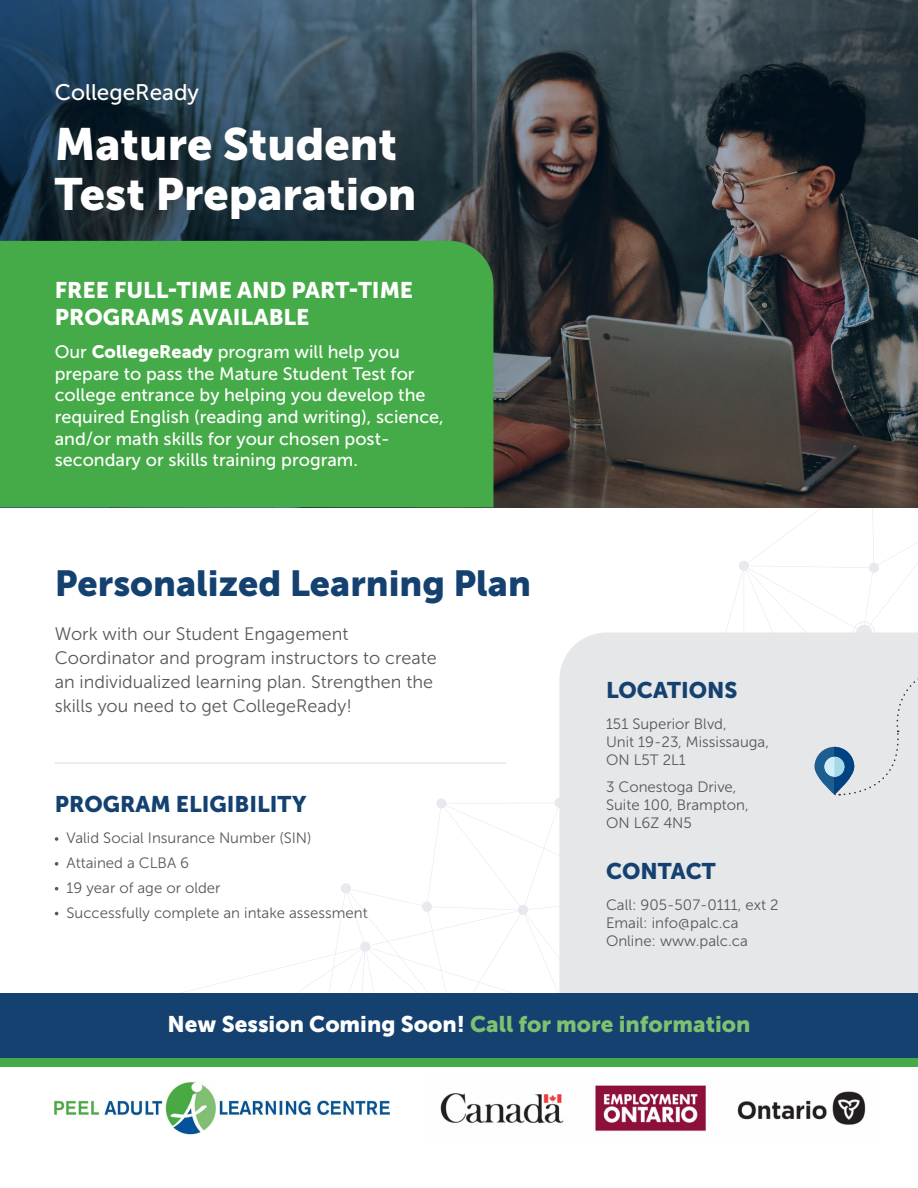
<style>
.page{position:relative;width:918px;height:1188px;background:#fff}
.page>*{position:absolute;margin:0;border:0;box-sizing:border-box;transform-origin:0 0}
.t1{font:45px/49.5px "Museo Sans 900";color:#fff}
.t2{font:36px "Museo Sans 900";color:#144170}
.t3{font:22.5px "Museo Sans 900";color:#81bf71}
.t4{font:22.5px/27px "Museo Sans 900";color:#fff}
.t5{font:22.5px "Museo Sans 900";color:#144170}
.t6{font:22.5px "Museo Sans 500";color:#fff}
.t7{font:18px/21.6px "Museo Sans 500";color:#fff}
.t8{font:18px/24px "Museo Sans 300";color:#57585a}
.t9{font:15px "Museo Sans 300";color:#57585a}
.s1{font-family:"Museo Sans 900"}
.s2{color:#fff}
</style>
<div class="page">
<div style="left:559px;top:632px;width:359px;height:361px;background:#e6e7e9"></div>
<img style="left:440px;top:1085px;width:426px;height:46px">
<img style="left:54px;top:1082px;width:336px;height:52px">
<svg style="left:815px;top:663px;width:103px;height:133px;background:#d4dbe1"></svg>
<img style="left:0;top:0;width:918px;height:507px">
<div style="left:0;top:241px;width:494px;height:266px;background:#45ab48"></div>
<svg style="left:55px;top:837px;width:3px;height:4px"></svg>
<svg style="left:55px;top:862px;width:3px;height:4px"></svg>
<svg style="left:55px;top:887px;width:3px;height:4px"></svg>
<hr style="left:55px;top:762px;width:451px;height:2px;background:#e6e7e9">
<div style="left:0;top:1002px;width:918px;height:65px;background:#45ab48"></div>
<div style="left:0;top:993px;width:918px;height:65px;background:#144170"></div>
<p class="t6" style="left:55px;top:80px;width:146px">CollegeReady</p>
<p class="t1" style="left:55px;top:120px;width:363px">Mature Student<br>Test Preparation</p>
<p class="t4" style="left:55px;top:277px;width:360px">FREE FULL-TIME AND PART-TIME<br>PROGRAMS AVAILABLE</p>
<p class="t7" style="left:55px;top:341px;width:391px">Our <span class="s1">CollegeReady</span> program will help you prepare to pass the Mature Student Test for college entrance by helping you develop the required English (reading and writing), science, and/or math skills for your chosen post&shy;secondary or skills training program.</p>
<p class="t2" style="left:55px;top:562px;width:478px">Personalized Learning Plan</p>
<p class="t8" style="left:55px;top:622px;width:383px">Work with our Student Engagement Coordinator and program instructors to create an individualized learning plan. Strengthen the skills you need to get CollegeReady!</p>
<p class="t5" style="left:55px;top:791px;width:253px">PROGRAM ELIGIBILITY</p>
<p class="t9" style="left:67px;top:830px;width:247px">Valid Social Insurance Number (SIN)</p>
<p class="t9" style="left:67px;top:855px;width:124px">Attained a CLBA 6</p>
<p class="t9" style="left:67px;top:880px;width:156px">19 year of age or older</p>
<p class="t9" style="left:67px;top:904px;width:303px">Successfully complete an intake assessment</p>
<p class="t5" style="left:606px;top:677px;width:133px">LOCATIONS</p>
<p class="t9" style="left:606px;top:716px;width:122px">151 Superior Blvd,</p>
<p class="t9" style="left:606px;top:734px;width:165px">Unit 19-23, Mississauga,</p>
<p class="t9" style="left:606px;top:752px;width:81px">ON L5T 2L1</p>
<p class="t9" style="left:606px;top:779px;width:132px">3 Conestoga Drive,</p>
<p class="t9" style="left:606px;top:797px;width:144px">Suite 100, Brampton,</p>
<p class="t9" style="left:606px;top:815px;width:87px">ON L6Z 4N5</p>
<p class="t5" style="left:606px;top:858px;width:111px">CONTACT</p>
<p class="t9" style="left:606px;top:897px;width:174px">Call: 905-507-0111, ext 2</p>
<p class="t9" style="left:606px;top:915px;width:134px">Email: info@palc.ca</p>
<p class="t9" style="left:606px;top:933px;width:143px">Online: www.palc.ca</p>
<p class="t3" style="left:168px;top:1012px;width:584px"><span class="s2">New Session Coming Soon!</span> Call for more information</p>
</div>
